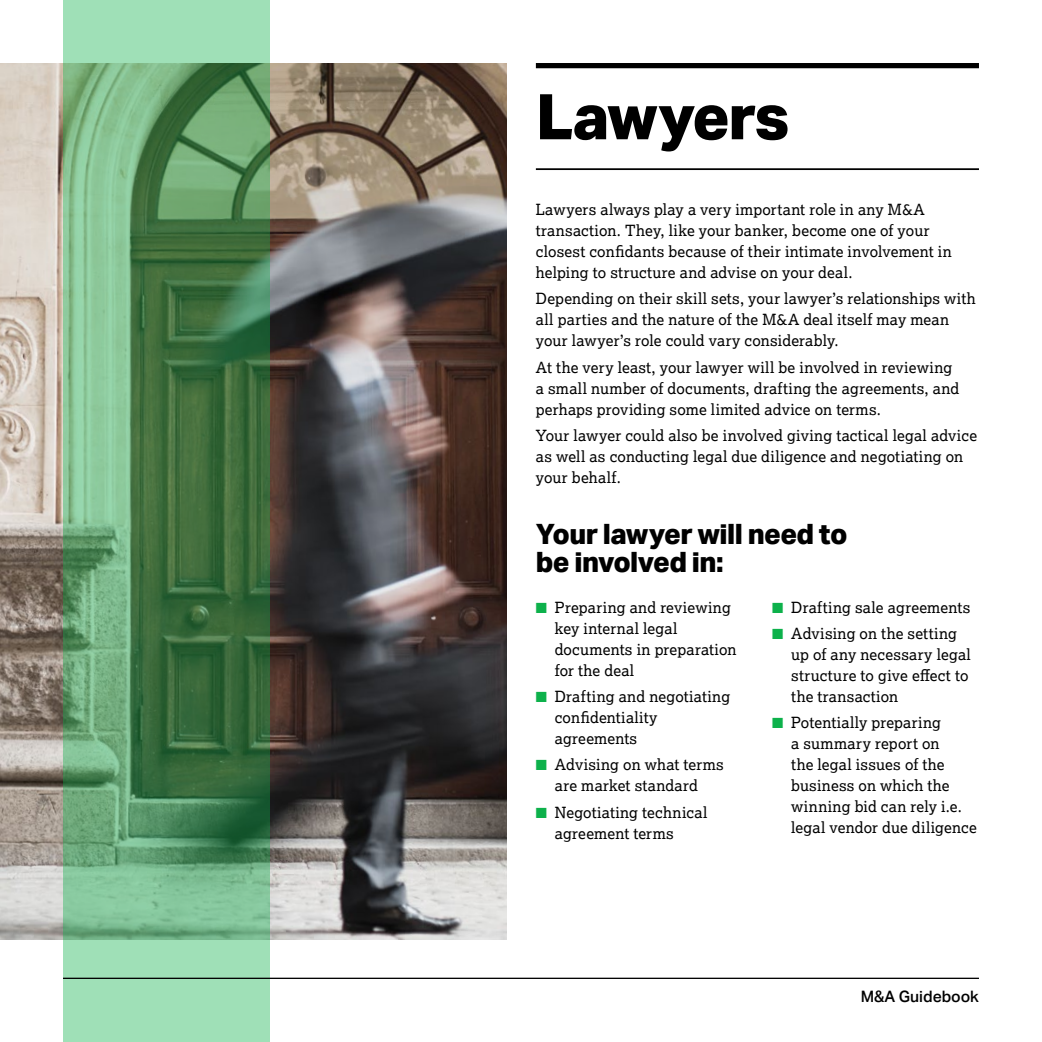
<style>
.page{position:relative;width:1042px;height:1042px;background:#fff}
.page>*{position:absolute;margin:0;border:0;box-sizing:border-box;transform-origin:0 0}
.t1{font:800 63px "Aktiv Grotesk";letter-spacing:-.025em;color:#000}
.t2{font:800 28px/28px "Aktiv Grotesk";letter-spacing:-.02em;color:#000}
.t3{font:500 15.75px "Aktiv Grotesk";color:#000}
.t4{font:15.4px/21px "Lexia";letter-spacing:.01em;color:#000}
.s1{color:#0db14b}
</style>
<div class="page">
<img style="left:0;top:63px;width:506px;height:876px">
<svg style="left:63px;top:0;width:207px;height:1042px"></svg>
<div style="left:536px;top:63px;width:443px;height:5px;background:#000"></div>
<hr style="left:536px;top:168px;width:443px;height:2px;background:#000">
<hr style="left:63px;top:977px;width:916px;height:2px;background:#000">
<h1 class="t1" style="left:536px;top:77px;width:255px">Lawyers</h1>
<p class="t4" style="left:536px;top:199px;width:417px">Lawyers always play a very important role in any M&amp;A transaction. They, like your banker, become one of your closest confidants because of their intimate involvement in helping to structure and advise on your deal.</p>
<p class="t4" style="left:536px;top:288px;width:441px">Depending on their skill sets, your lawyer’s relationships with all parties and the nature of the M&amp;A deal itself may mean your lawyer’s role could vary considerably.</p>
<p class="t4" style="left:536px;top:356px;width:425px">At the very least, your lawyer will be involved in reviewing a small number of documents, drafting the agreements, and perhaps providing some limited advice on terms.</p>
<p class="t4" style="left:536px;top:424px;width:443px">Your lawyer could also be involved giving tactical legal advice as well as conducting legal due diligence and negotiating on your behalf.</p>
<h2 class="t2" style="left:536px;top:519px;width:313px">Your lawyer will need to be involved in:</h2>
<p class="t4" style="left:772px;top:596px;width:199px"><span class="s1">■</span> Drafting sale agreements</p>
<p class="t4" style="left:791px;top:623px;width:181px;text-indent:-19px"><span class="s1">■</span> Advising on the setting up of any necessary legal structure to give effect to the transaction</p>
<p class="t4" style="left:791px;top:712px;width:187px;text-indent:-19px"><span class="s1">■</span> Potentially preparing<br>a summary report on<br>the legal issues of the business on which the winning bid can rely i.e. legal vendor due diligence</p>
<p class="t4" style="left:555px;top:596px;width:183px;text-indent:-19px"><span class="s1">■</span> Preparing and reviewing key internal legal documents in preparation for the deal</p>
<p class="t4" style="left:555px;top:686px;width:177px;text-indent:-19px"><span class="s1">■</span> Drafting and negotiating confidentiality agreements</p>
<p class="t4" style="left:536px;top:754px;width:189px;text-align:center"><span class="s1">■</span> Advising on what terms are market standard</p>
<p class="t4" style="left:555px;top:801px;width:154px;text-indent:-19px"><span class="s1">■</span> Negotiating technical agreement terms</p>
<p class="t3" style="left:861px;top:987px;width:120px">M&amp;A Guidebook</p>
</div>
